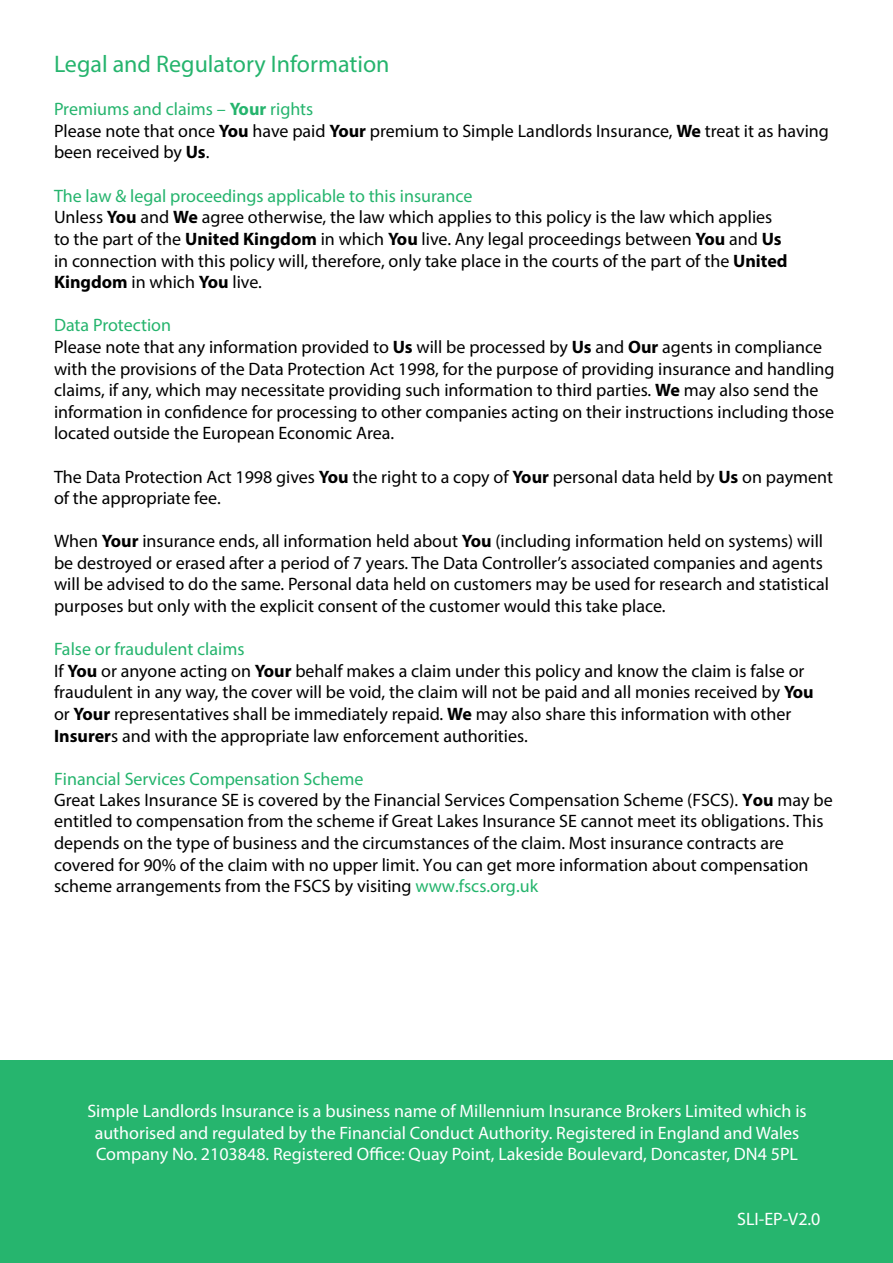
<style>
.page{position:relative;width:893px;height:1263px;background:#fff}
.page>*{position:absolute;margin:0;border:0;box-sizing:border-box;transform-origin:0 0}
.t1{font:24px "Myriad Pro";color:#25b46d}
.t2{font:18px/21.6px "Myriad Pro";color:#000}
.t3{font:18px/21.6px "Myriad Pro";color:#fff;text-align:center}
.s1{color:#25b46d}
.s2{font-weight:700;color:#25b46d}
.s3{font-weight:700}
.s4{color:#24b46c}
</style>
<div class="page">
<div style="left:0;top:1061px;width:893px;height:202px;background:#26b56e"></div>
<h1 class="t1" style="left:54px;top:49px;width:337px">Legal and Regulatory Information</h1>
<p class="t2" style="left:54px;top:98px;width:776px"><span class="s1">Premiums and claims –</span> <span class="s2">Your</span> <span class="s1">rights<br></span>Please note that once <span class="s3">You</span> have paid <span class="s3">Your</span> premium to Simple Landlords Insurance, <span class="s3">We</span> treat it as having been received by <span class="s3">Us</span>.</p>
<p class="t2" style="left:54px;top:184px;width:735px"><span class="s1">The law &amp; legal proceedings applicable to this insurance<br></span>Unless <span class="s3">You</span> and <span class="s3">We</span> agree otherwise, the law which applies to this policy is the law which applies to the part of the <span class="s3">United Kingdom</span> in which <span class="s3">You</span> live. Any legal proceedings between <span class="s3">You</span> and <span class="s3">Us </span>in connection with this policy will, therefore, only take place in the courts of the part of the <span class="s3">United Kingdom</span> in which <span class="s3">You</span> live.</p>
<p class="t2" style="left:54px;top:314px;width:782px"><span class="s1">Data Protection<br></span>Please note that any information provided to <span class="s3">Us</span> will be processed by <span class="s3">Us</span> and <span class="s3">Our</span> agents in compliance with the provisions of the Data Protection Act 1998, for the purpose of providing insurance and handling claims, if any, which may necessitate providing such information to third parties. <span class="s3">We</span> may also send the information in confidence for processing to other companies acting on their instructions including those located outside the European Economic Area.</p>
<p class="t2" style="left:54px;top:465px;width:781px">The Data Protection Act 1998 gives <span class="s3">You</span> the right to a copy of <span class="s3">Your</span> personal data held by <span class="s3">Us</span> on payment of the appropriate fee.</p>
<p class="t2" style="left:54px;top:530px;width:777px">When <span class="s3">Your</span> insurance ends, all information held about <span class="s3">You</span> (including information held on systems) will be destroyed or erased after a period of 7 years. The Data Controller’s associated companies and agents will be advised to do the same. Personal data held on customers may be used for research and statistical purposes but only with the explicit consent of the customer would this take place.</p>
<p class="t2" style="left:54px;top:638px;width:761px"><span class="s1">False or fraudulent claims<br></span>If <span class="s3">You</span> or anyone acting on <span class="s3">Your</span> behalf makes a claim under this policy and know the claim is false or fraudulent in any way, the cover will be void, the claim will not be paid and all monies received by <span class="s3">You </span>or <span class="s3">Your</span> representatives shall be immediately repaid. <span class="s3">We</span> may also share this information with other <span class="s3">Insurer</span>s and with the appropriate law enforcement authorities.</p>
<p class="t2" style="left:54px;top:768px;width:780px"><span class="s1">Financial Services Compensation Scheme<br></span>Great Lakes Insurance SE is covered by the Financial Services Compensation Scheme (FSCS). <span class="s3">You</span> may be entitled to compensation from the scheme if Great Lakes Insurance SE cannot meet its obligations. This depends on the type of business and the circumstances of the claim. Most insurance contracts are covered for 90% of the claim with no upper limit. You can get more information about compensation scheme arrangements from the FSCS by visiting <span class="s4">www.fscs.org.uk</span></p>
<p class="t3" style="left:87px;top:1100px;width:721px">Simple Landlords Insurance is a business name of Millennium Insurance Brokers Limited which is authorised and regulated by the Financial Conduct Authority. Registered in England and Wales<br>Company No. 2103848. Registered Office: Quay Point, Lakeside Boulevard, Doncaster, DN4 5PL</p>
<p class="t3" style="left:737px;top:1208px;width:85px">SLI-EP-V2.0</p>
</div>
